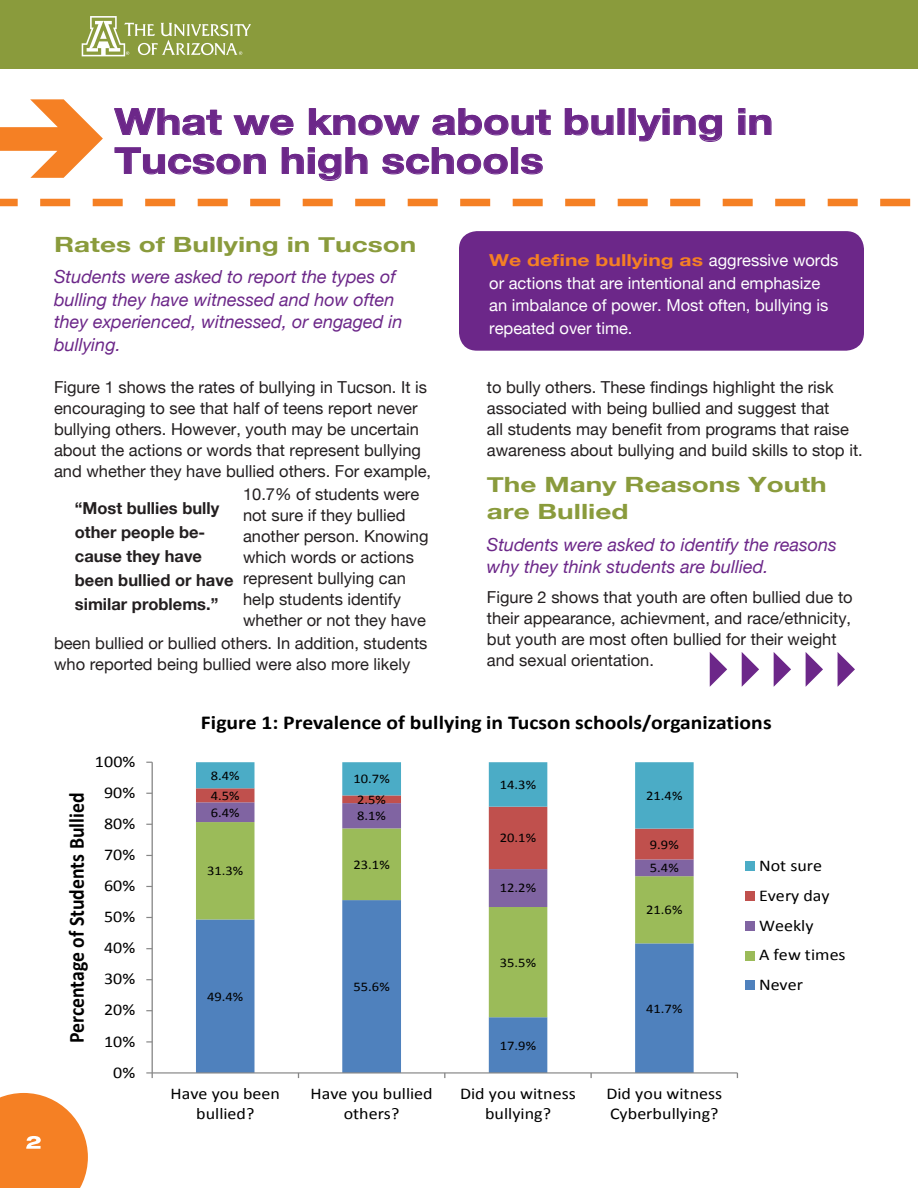
<style>
.page{position:relative;width:918px;height:1188px;background:#fff}
.page>*{position:absolute;margin:0;border:0;box-sizing:border-box;transform-origin:0 0}
.t1{font:700 36px/39px "Helvetica Neue";color:#6c2789;scale:1.21 1}
.t2{font:700 21.75px "Calibri";letter-spacing:-.005em;color:#000;scale:.91 1}
.t3{font:700 21px/27px "Helvetica Neue";color:#8a9b3c;scale:1.33 1}
.t4{font:700 19.8px "Calibri";color:#000;scale:1.1 1}
.t5{font:italic 18px/22.5px "Helvetica Neue";color:#6c2789}
.t6{font:16.5px/21px "Helvetica Neue";color:#231f20}
.t7{font:16.5px/22.5px "Helvetica Neue";color:#fff}
.t8{font:700 16.5px/24px "Helvetica Neue";color:#231f20}
.t9{font:16.35px/20.1px "Calibri";color:#000;text-align:center;scale:1.1 1}
.t10{font:13.2px "Calibri";color:#000;scale:1.1 1}
.s1{font-weight:700;color:#f58024}
</style>
<div class="page">
<svg style="left:196px;top:1017px;width:498px;height:55px"></svg>
<svg style="left:196px;top:907px;width:498px;height:110px"></svg>
<svg style="left:196px;top:869px;width:498px;height:38px"></svg>
<svg style="left:196px;top:762px;width:498px;height:107px"></svg>
<hr style="left:152px;top:762px;width:1px;height:311px;background:#868686">
<svg style="left:146px;top:1041px;width:6px;height:2px"></svg>
<hr style="left:152px;top:1072px;width:585px;height:2px;background:#868686">
<svg style="left:146px;top:1072px;width:7px;height:6px"></svg>
<div style="left:745px;top:862px;width:10px;height:9px;background:#4bacc6"></div>
<div style="left:745px;top:892px;width:10px;height:9px;background:#c0504d"></div>
<div style="left:745px;top:921px;width:10px;height:10px;background:#8064a2"></div>
<div style="left:745px;top:951px;width:10px;height:9px;background:#9bbb59"></div>
<div style="left:745px;top:981px;width:10px;height:9px;background:#4f81bd"></div>
<svg style="left:0;top:199px;width:910px;height:7px"></svg>
<div style="left:0;top:0;width:918px;height:69px;background:#8a9b3c"></div>
<svg style="left:82px;top:16px;width:169px;height:40px"></svg>
<svg style="left:114px;top:108px;width:108px;height:28px"></svg>
<svg style="left:233px;top:115px;width:61px;height:21px"></svg>
<svg style="left:309px;top:108px;width:111px;height:28px"></svg>
<svg style="left:432px;top:108px;width:119px;height:28px"></svg>
<svg style="left:565px;top:108px;width:49px;height:28px"></svg>
<div style="left:629px;top:108px;width:7px;height:27px;border:1px solid #6c2789"></div>
<svg style="left:637px;top:108px;width:85px;height:34px"></svg>
<svg style="left:738px;top:108px;width:34px;height:27px"></svg>
<svg style="left:114px;top:147px;width:152px;height:28px"></svg>
<svg style="left:281px;top:147px;width:87px;height:34px"></svg>
<svg style="left:382px;top:147px;width:126px;height:28px"></svg>
<div style="left:511px;top:147px;width:7px;height:27px;border:1px solid #6c2789"></div>
<svg style="left:521px;top:154px;width:22px;height:21px"></svg>
<svg style="left:710px;top:652px;width:17px;height:35px"></svg>
<svg style="left:742px;top:652px;width:17px;height:35px"></svg>
<svg style="left:774px;top:652px;width:17px;height:35px"></svg>
<svg style="left:806px;top:652px;width:17px;height:35px"></svg>
<svg style="left:838px;top:652px;width:17px;height:35px"></svg>
<svg style="left:0;top:99px;width:103px;height:79px"></svg>
<div style="left:459px;top:231px;width:405px;height:120px;background:#6c2789;border-radius:18px"></div>
<svg style="left:0;top:1093px;width:88px;height:95px;background:#f69040"></svg>
<p class="t1" style="left:114px;top:101px;width:546px">What we know about bullying in<br>Tucson high schools</p>
<p class="t3" style="left:54px;top:230px;width:274px">Rates of Bullying in Tucson</p>
<p class="t5" style="left:54px;top:265px;width:350px">Students were asked to report the types of bulling they have witnessed and how often they experienced, witnessed, or engaged in bullying.</p>
<p class="t6" style="left:54px;top:376px;width:379px">Figure 1 shows the rates of bullying in Tucson. It is encouraging to see that half of teens report never bullying others. However, youth may be uncertain about the actions or words that represent bullying and whether they have bullied others. For example,</p>
<p class="t6" style="left:487px;top:376px;width:377px">to bully others. These findings highlight the risk associated with being bullied and suggest that<br>all students may benefit from programs that raise awareness about bullying and build skills to stop it.</p>
<p class="t3" style="left:487px;top:471px;width:257px">The Many Reasons Youth are Bullied</p>
<p class="t5" style="left:487px;top:533px;width:352px">Students were asked to identify the reasons why they think students are bullied.</p>
<p class="t6" style="left:487px;top:586px;width:367px">Figure 2 shows that youth are often bullied due to their appearance, achievment, and race/ethnicity, but youth are most often bullied for their weight and sexual orientation.</p>
<p class="t7" style="left:489px;top:249px;width:351px"><span class="s1">We define bullying as</span> aggressive words or actions that are intentional and emphasize an imbalance of power. Most often, bullying is repeated over time.</p>
<p class="t6" style="left:243px;top:483px;width:187px">10.7% of students were not sure if they bullied another person. Knowing which words or actions represent bullying can help students identify whether or not they have</p>
<p class="t6" style="left:54px;top:633px;width:375px">been bullied or bullied others. In addition, students who reported being bullied were also more likely</p>
<p class="t8" style="left:75px;top:496px;width:160px">“Most bullies bully other people be&shy;cause they have been bullied or have similar problems.”</p>
<p class="t2" style="left:63px;top:1043px;width:277px;rotate:-90deg">Percentage of Students Bullied</p>
<p class="t9" style="left:95px;top:751px;width:38px">100%</p>
<p class="t9" style="left:104px;top:783px;width:30px">90%</p>
<p class="t9" style="left:104px;top:814px;width:30px">80%</p>
<p class="t9" style="left:104px;top:845px;width:30px">70%</p>
<p class="t9" style="left:104px;top:876px;width:30px">60%</p>
<p class="t9" style="left:104px;top:907px;width:30px">50%</p>
<p class="t9" style="left:104px;top:938px;width:30px">40%</p>
<p class="t9" style="left:104px;top:969px;width:30px">30%</p>
<p class="t9" style="left:104px;top:1000px;width:30px">20%</p>
<p class="t9" style="left:104px;top:1031px;width:30px">10%</p>
<p class="t9" style="left:113px;top:1062px;width:21px">0%</p>
<p class="t4" style="left:201px;top:710px;width:520px">Figure 1: Prevalence of bullying in Tucson schools/organizations</p>
<p class="t10" style="left:211px;top:767px;width:28px">8.4%</p>
<p class="t10" style="left:354px;top:771px;width:34px">10.7%</p>
<p class="t10" style="left:211px;top:787px;width:28px">4.5%</p>
<p class="t10" style="left:357px;top:791px;width:28px">2.5%</p>
<p class="t10" style="left:211px;top:804px;width:28px">6.4%</p>
<p class="t10" style="left:357px;top:808px;width:28px">8.1%</p>
<p class="t10" style="left:207px;top:863px;width:34px">31.3%</p>
<p class="t10" style="left:207px;top:988px;width:34px">49.4%</p>
<p class="t10" style="left:354px;top:856px;width:34px">23.1%</p>
<p class="t10" style="left:354px;top:978px;width:34px">55.6%</p>
<p class="t10" style="left:500px;top:776px;width:34px">14.3%</p>
<p class="t10" style="left:500px;top:830px;width:34px">20.1%</p>
<p class="t10" style="left:500px;top:880px;width:34px">12.2%</p>
<p class="t10" style="left:500px;top:954px;width:34px">35.5%</p>
<p class="t10" style="left:500px;top:1037px;width:34px">17.9%</p>
<p class="t10" style="left:646px;top:787px;width:34px">21.4%</p>
<p class="t10" style="left:650px;top:836px;width:28px">9.9%</p>
<p class="t10" style="left:650px;top:860px;width:28px">5.4%</p>
<p class="t10" style="left:646px;top:902px;width:34px">21.6%</p>
<p class="t10" style="left:646px;top:1000px;width:34px">41.7%</p>
<p class="t9" style="left:171px;top:1084px;width:101px">Have you been bullied?</p>
<p class="t9" style="left:311px;top:1084px;width:113px">Have you bullied others?</p>
<p class="t9" style="left:460px;top:1084px;width:107px">Did you witness bullying?</p>
<p class="t9" style="left:606px;top:1084px;width:107px;text-align:left">Did you witness<br>Cyberbullying?</p>
<p class="t9" style="left:759px;top:851px;width:80px;line-height:29.7px;text-align:left">Not sure<br>Every day<br>Weekly<br>A few times<br>Never</p>
</div>
